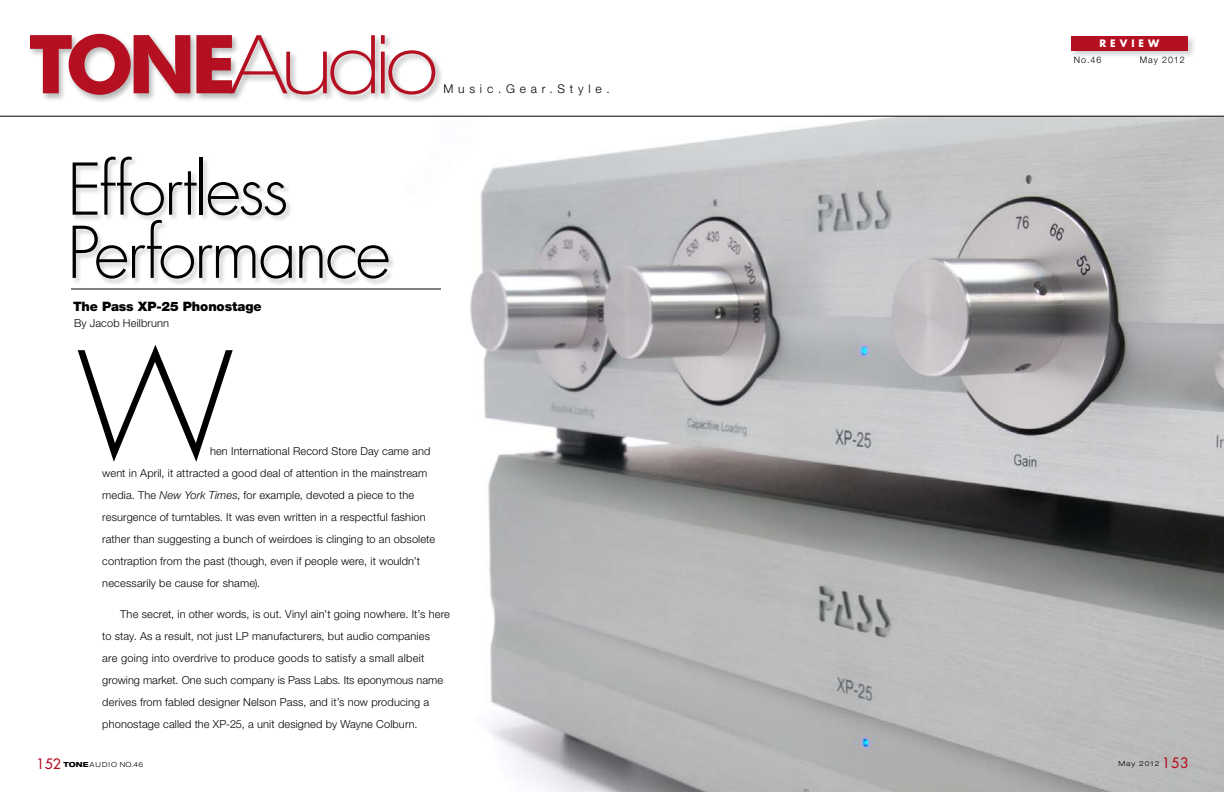
<style>
.page{position:relative;width:1224px;height:792px;background:#fff}
.page>*{position:absolute;margin:0;border:0;box-sizing:border-box;transform-origin:0 0}
.t1{font:300 143.3px "Futura Std";color:#000}
.t2{font:300 69.2px/63.2px "Futura Std";letter-spacing:-.035em;color:#000}
.t3{font:900 13px "Helvetica Neue LT Std";letter-spacing:-.005em;color:#000}
.t4{font:300 12px "Helvetica Neue LT Std";letter-spacing:.4em;color:#000}
.t5{font:300 11px/22px "Helvetica Neue LT Std";letter-spacing:.01em;color:#000}
.t6{font:700 10px "Futura Std";letter-spacing:.4em;color:#fff}
.t7{font:300 9px "Helvetica Neue LT Std";letter-spacing:.1em;color:#000}
.t8{font:300 expanded 7px "Helvetica Neue LT Std";letter-spacing:.14em;color:#000}
.s1{font-style:italic}
.s2{font-family:"Futura Std";font-weight:500;font-stretch:normal;font-size:14px;color:#b41021}
.s3{font-weight:800}
</style>
<div class="page">
<img style="left:267px;top:117px;width:957px;height:675px">
<div style="left:72px;top:156px;width:324px;height:130px;background:#000;opacity:.2"></div>
<hr style="left:71px;top:289px;width:370px;height:1px;background:#000">
<div style="left:1069px;top:34px;width:128px;height:26px;background:#000;opacity:.2"></div>
<div style="left:1071px;top:36px;width:117px;height:14px;background:#b41021"></div>
<div style="left:28px;top:32px;width:416px;height:71px;background:#000;opacity:.3"></div>
<svg style="left:30px;top:34px;width:405px;height:61px"></svg>
<hr style="left:0;top:116px;width:1224px;height:1px;background:#000">
<p class="t6" style="left:1099px;top:37px;width:61px">REVIEW</p>
<h2 class="t2" style="left:67px;top:160px;width:325px">Effortless<br>Performance</h2>
<p class="t3" style="left:73px;top:299px;width:190px">The Pass XP-25 Phonostage</p>
<p class="t5" style="left:74px;top:312px;width:97px">By Jacob Heilbrunn</p>
<p class="t4" style="left:443px;top:81px;width:168px">Music.Gear.Style.</p>
<h1 class="t1" style="left:76px;top:319px;width:160px">W</h1>
<p class="t5" style="left:102px;top:440px;width:334px;text-indent:108px">hen International Record Store Day came and went in April, it attracted a good deal of attention in the mainstream media. The <span class="s1">New York Times</span>, for example, devoted a piece to the resurgence of turntables. It was even written in a respectful fashion rather than suggesting a bunch of weirdoes is clinging to an obsolete contraption from the past (though, even if people were, it wouldn’t necessarily be cause for shame).</p>
<p class="t5" style="left:102px;top:603px;width:349px;text-indent:18px">The secret, in other words, is out. Vinyl ain’t going nowhere. It’s here to stay. As a result, not just LP manufacturers, but audio companies<br>are going into overdrive to produce goods to satisfy a small albeit growing market. One such company is Pass Labs. Its eponymous name derives from fabled designer Nelson Pass, and it’s now producing a phonostage called the XP-25, a unit designed by Wayne Colburn.</p>
<p class="t7" style="left:1074px;top:55px;width:29px">No.46</p>
<p class="t7" style="left:1140px;top:55px;width:47px">May 2012</p>
<p class="t8" style="left:37px;top:760px;width:108px"><span class="s2">152</span> <span class="s3">TONE</span> A U D I O NO.46</p>
<p class="t8" style="left:1118px;top:760px;width:71px">May 2012 <span class="s2">153</span></p>
</div>
